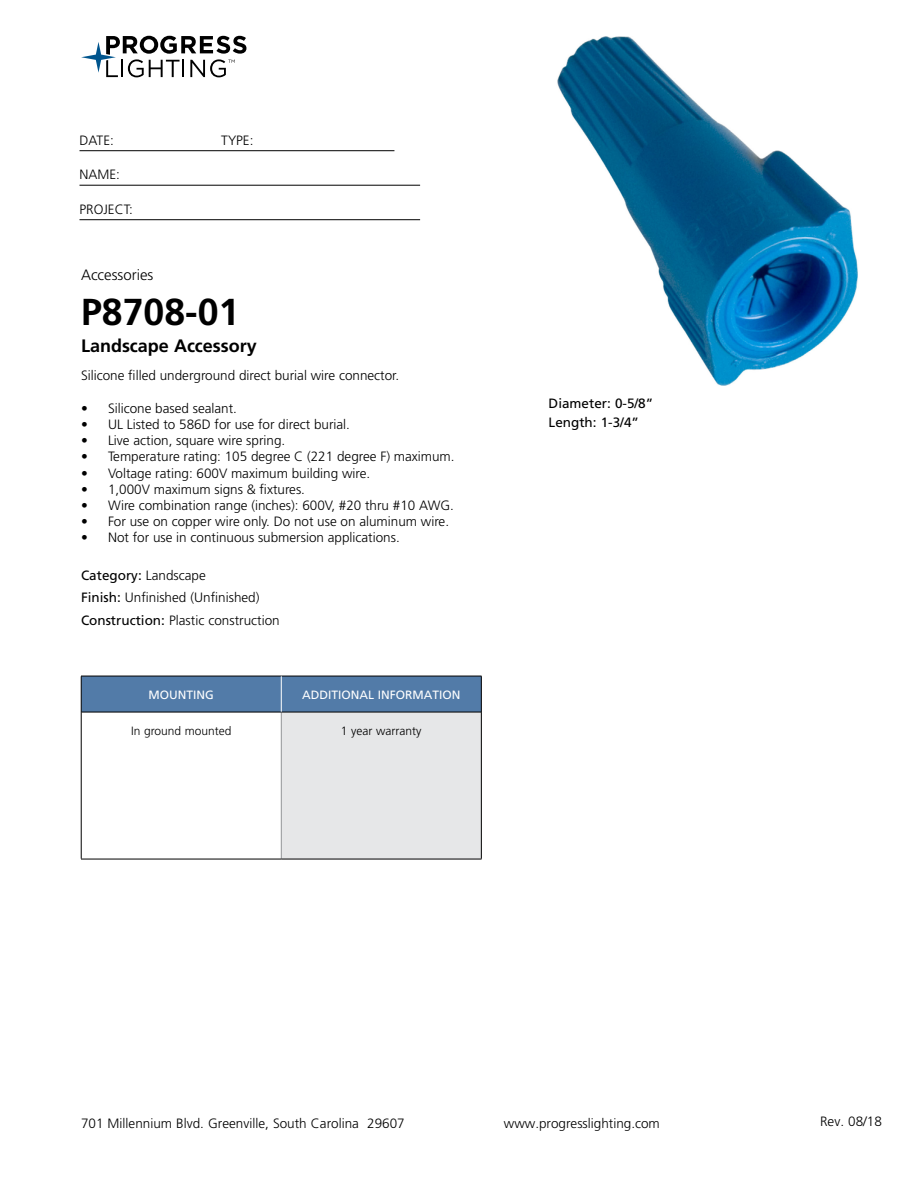
<style>
.page{position:relative;width:918px;height:1188px;background:#fff}
.page>*{position:absolute;margin:0;border:0;box-sizing:border-box;transform-origin:0 0}
.t1{font:700 37.5px "Frutiger LT Std";color:#000}
.t2{font:700 18px "Frutiger LT Std";color:#000}
.t3{font:300 15px "Frutiger LT Std";color:#000}
.t4{font:300 13.5px/22.5px "Frutiger LT Std";color:#000}
.t5{font:13.5px/19.5px "Frutiger LT Std";color:#000}
.t6{font:12px "Frutiger LT Std";color:#fff}
.t7{font:300 12px "Frutiger LT Std";color:#000}
.s1{font-weight:400}
</style>
<div class="page">
<svg style="left:81px;top:36px;width:165px;height:41px"></svg>
<hr style="left:80px;top:150px;width:314px;height:1px;background:#000">
<hr style="left:80px;top:185px;width:340px;height:1px;background:#000">
<hr style="left:80px;top:219px;width:340px;height:1px;background:#000">
<div style="left:82px;top:677px;width:399px;height:35px;background:#527ba8"></div>
<div style="left:281px;top:712px;width:200px;height:147px;background:#e6e7e8"></div>
<hr style="left:281px;top:712px;width:1px;height:147px;background:#939598">
<hr style="left:81px;top:712px;width:200px;height:1px;background:#000">
<hr style="left:281px;top:712px;width:200px;height:1px;background:#000">
<hr style="left:81px;top:859px;width:200px;height:1px;background:#000">
<hr style="left:281px;top:859px;width:201px;height:1px;background:#000">
<hr style="left:81px;top:676px;width:200px;height:1px;background:#000">
<hr style="left:81px;top:676px;width:1px;height:36px;background:#000">
<hr style="left:281px;top:676px;width:201px;height:1px;background:#000">
<hr style="left:481px;top:676px;width:1px;height:36px;background:#000">
<hr style="left:81px;top:712px;width:1px;height:147px;background:#000">
<hr style="left:481px;top:712px;width:1px;height:147px;background:#000">
<hr style="left:281px;top:676px;width:1px;height:36px;background:#fff">
<img style="left:557px;top:36px;width:301px;height:349px">
<p class="t4" style="left:80px;top:129px;width:36px">DATE:</p>
<p class="t4" style="left:221px;top:129px;width:34px">TYPE:</p>
<p class="t4" style="left:80px;top:164px;width:42px">NAME:</p>
<p class="t4" style="left:80px;top:198px;width:55px">PROJECT:</p>
<p class="t3" style="left:81px;top:266px;width:74px">Accessories</p>
<h1 class="t1" style="left:81px;top:290px;width:160px">P8708-01</h1>
<h2 class="t2" style="left:81px;top:335px;width:177px">Landscape Accessory</h2>
<p class="t4" style="left:81px;top:365px;width:320px">Silicone filled underground direct burial wire connector.</p>
<p class="t4" style="left:81px;top:397px;width:158px">• Silicone based sealant.</p>
<p class="t4" style="left:81px;top:413px;width:271px">• UL Listed to 586D for use for direct burial.</p>
<p class="t4" style="left:81px;top:429px;width:206px">• Live action, square wire spring.</p>
<p class="t4" style="left:81px;top:446px;width:375px">• Temperature rating: 105 degree C (221 degree F) maximum.</p>
<p class="t4" style="left:81px;top:462px;width:291px">• Voltage rating: 600V maximum building wire.</p>
<p class="t4" style="left:81px;top:478px;width:226px">• 1,000V maximum signs &amp; fixtures.</p>
<p class="t4" style="left:81px;top:494px;width:375px">• Wire combination range (inches): 600V, #20 thru #10 AWG.</p>
<p class="t4" style="left:81px;top:510px;width:370px">• For use on copper wire only. Do not use on aluminum wire.</p>
<p class="t4" style="left:81px;top:527px;width:320px">• Not for use in continuous submersion applications.</p>
<p class="t4" style="left:81px;top:564px;width:200px"><span class="s1">Category:</span> Landscape<br><span class="s1">Finish:</span> Unfinished (Unfinished)<br><span class="s1">Construction:</span> Plastic construction</p>
<p class="t6" style="left:149px;top:687px;width:67px">MOUNTING</p>
<p class="t6" style="left:302px;top:687px;width:160px">ADDITIONAL INFORMATION</p>
<p class="t7" style="left:131px;top:724px;width:102px">In ground mounted</p>
<p class="t7" style="left:341px;top:724px;width:82px">1 year warranty</p>
<p class="t5" style="left:549px;top:393px;width:106px">Diameter: 0-5/8”<br>Length: 1-3/4”</p>
<p class="t4" style="left:81px;top:1112px;width:325px">701 Millennium Blvd. Greenville, South Carolina 29607</p>
<p class="t4" style="left:504px;top:1112px;width:158px">www.progresslighting.com</p>
<p class="t4" style="left:820px;top:1110px;width:63px">Rev. 08/18</p>
</div>
